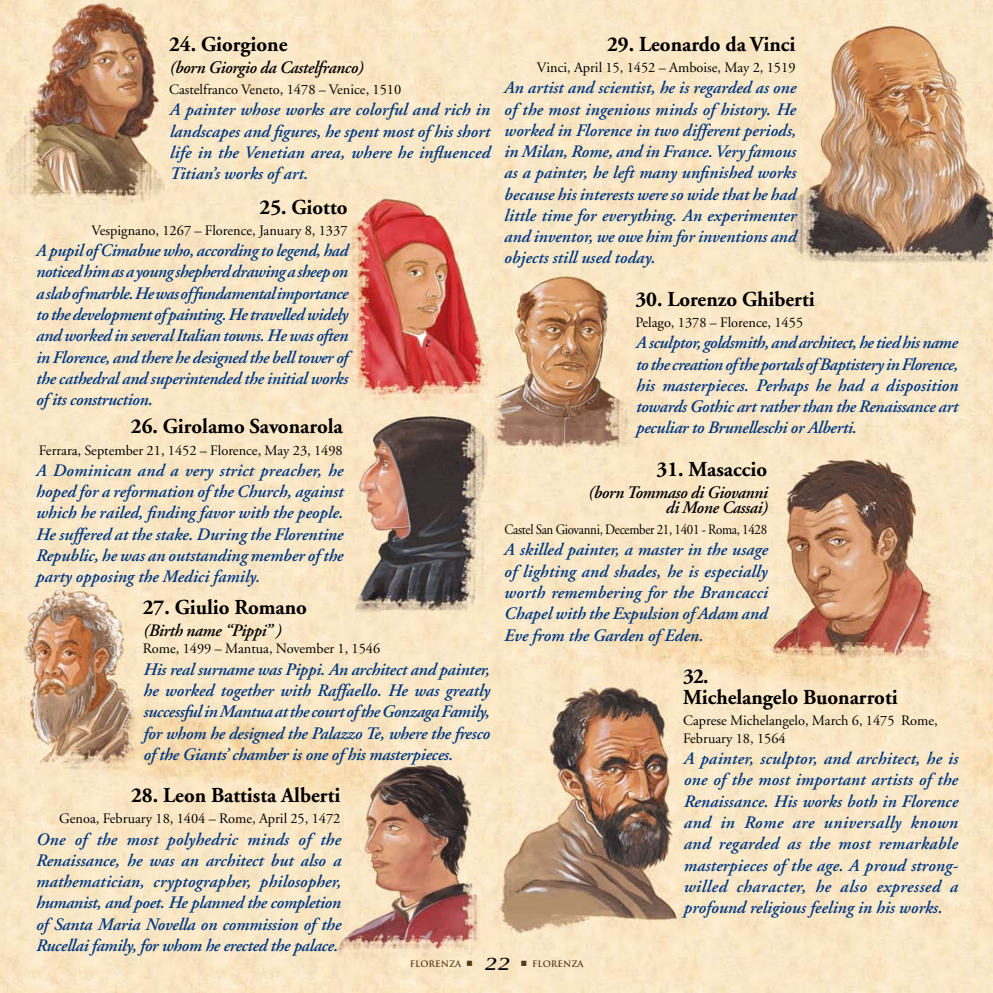
<style>
.page{position:relative;width:993px;height:993px;background:#fff}
.page>*{position:absolute;margin:0;border:0;box-sizing:border-box;transform-origin:0 0}
.t1{font:italic 22.5px "Lucida Calligraphy";color:#000}
.t2{font:700 21.25px/21.2px "Adobe Garamond";color:#000}
.t3{font:italic 600 17.5px/21.2px "Adobe Garamond";letter-spacing:-.005em;color:#003882;text-align:justify}
.t4{font:italic 600 17.5px/15px "Adobe Garamond";letter-spacing:-.02em;color:#000;text-align:right}
.t5{font:14.38px/17.5px "Adobe Garamond";color:#000}
.t6{font:14.38px "Adobe Garamond";letter-spacing:-.025em;color:#000;scale:.9 1}
.t7{font:700 8.75px "Trajan Pro";color:#553c16}
</style>
<div class="page">
<img style="left:0;top:0;width:992px;height:992px">
<svg style="left:466px;top:960px;width:6px;height:5px"></svg>
<svg style="left:521px;top:960px;width:5px;height:5px"></svg>
<p class="t2" style="left:607px;top:34px;width:190px">29. Leonardo da Vinci</p>
<p class="t5" style="left:537px;top:59px;width:260px">Vinci, April 15, 1452 – Amboise, May 2, 1519</p>
<p class="t3" style="left:503px;top:78px;width:293px">An artist and scientist, he is regarded as one of the most ingenious minds of history. He worked in Florence in two different periods, in Milan, Rome, and in France. Very famous as a painter, he left many unfinished works because his interests were so wide that he had little time for everything. An experimenter and inventor, we owe him for inventions and objects still used today.</p>
<p class="t2" style="left:635px;top:289px;width:181px">30. Lorenzo Ghiberti</p>
<p class="t5" style="left:635px;top:314px;width:169px">Pelago, 1378 – Florence, 1455</p>
<p class="t3" style="left:635px;top:332px;width:324px">A sculptor, goldsmith, and architect, he tied his name to the creation of the portals of Baptistery in Florence, his masterpieces. Perhaps he had a disposition towards Gothic art rather than the Renaissance art peculiar to Brunelleschi or Alberti.</p>
<p class="t2" style="left:656px;top:459px;width:112px">31. Masaccio</p>
<p class="t4" style="left:587px;top:485px;width:181px">(born Tommaso di Giovanni di Mone Cassai)</p>
<p class="t6" style="left:504px;top:521px;width:293px">Castel San Giovanni, December 21, 1401 - Roma, 1428</p>
<p class="t3" style="left:503px;top:539px;width:265px">A skilled painter, a master in the usage of lighting and shades, he is especially worth remembering for the Brancacci Chapel with the Expulsion of Adam and Eve from the Garden of Eden.</p>
<p class="t2" style="left:682px;top:666px;width:216px">32.<br>Michelangelo Buonarroti</p>
<p class="t5" style="left:682px;top:712px;width:256px">Caprese Michelangelo, March 6, 1475 Rome,<br>February 18, 1564</p>
<p class="t3" style="left:682px;top:748px;width:276px">A painter, sculptor, and architect, he is one of the most important artists of the Renaissance. His works both in Florence and in Rome are universally known and regarded as the most remarkable masterpieces of the age. A proud strong&shy;willed character, he also expressed a profound religious feeling in his works.</p>
<p class="t2" style="left:169px;top:34px;width:120px">24. Giorgione</p>
<p class="t4" style="left:169px;top:60px;width:195px">(born Giorgio da Castelfranco)</p>
<p class="t5" style="left:169px;top:81px;width:234px">Castelfranco Veneto, 1478 – Venice, 1510</p>
<p class="t3" style="left:169px;top:100px;width:322px">A painter whose works are colorful and rich in landscapes and figures, he spent most of his short life in the Venetian area, where he influenced Titian’s works of art.</p>
<p class="t2" style="left:259px;top:197px;width:89px">25. Giotto</p>
<p class="t5" style="left:92px;top:222px;width:257px">Vespignano, 1267 – Florence, January 8, 1337</p>
<p class="t3" style="left:35px;top:240px;width:313px">A pupil of Cimabue who, according to legend, had noticed him as a young shepherd drawing a sheep on a slab of marble. He was of fundamental importance to the development of painting. He travelled widely and worked in several Italian towns. He was often in Florence, and there he designed the bell tower of the cathedral and superintended the initial works of its construction.</p>
<p class="t2" style="left:131px;top:416px;width:213px">26. Girolamo Savonarola</p>
<p class="t5" style="left:39px;top:441px;width:305px">Ferrara, September 21, 1452 – Florence, May 23, 1498</p>
<p class="t3" style="left:35px;top:460px;width:309px">A Dominican and a very strict preacher, he hoped for a reformation of the Church, against which he railed, finding favor with the people.<br>He suffered at the stake. During the Florentine Republic, he was an outstanding member of the party opposing the Medici family.</p>
<p class="t2" style="left:143px;top:597px;width:166px">27. Giulio Romano</p>
<p class="t4" style="left:143px;top:623px;width:140px">(Birth name “Pippi” )</p>
<p class="t5" style="left:143px;top:640px;width:239px">Rome, 1499 – Mantua, November 1, 1546</p>
<p class="t3" style="left:143px;top:658px;width:348px">His real surname was Pippi. An architect and painter, he worked together with Raffaello. He was greatly successful in Mantua at the court of the Gonzaga Family, for whom he designed the Palazzo Te, where the fresco of the Giants’ chamber is one of his masterpieces.</p>
<p class="t2" style="left:131px;top:785px;width:211px">28. Leon Battista Alberti</p>
<p class="t5" style="left:59px;top:810px;width:283px">Genoa, February 18, 1404 – Rome, April 25, 1472</p>
<p class="t3" style="left:35px;top:828px;width:306px">One of the most polyhedric minds of the Renaissance, he was an architect but also a mathematician, cryptographer, philosopher, humanist, and poet. He planned the completion of Santa Maria Novella on commission of the Rucellai family, for whom he erected the palace.</p>
<p class="t7" style="left:410px;top:958px;width:53px">FLORENZA</p>
<p class="t1" style="left:484px;top:947px;width:13px">22</p>
<p class="t7" style="left:532px;top:958px;width:53px">FLORENZA</p>
<p class="t1" style="left:484px;top:947px;width:13px">2</p>
</div>
